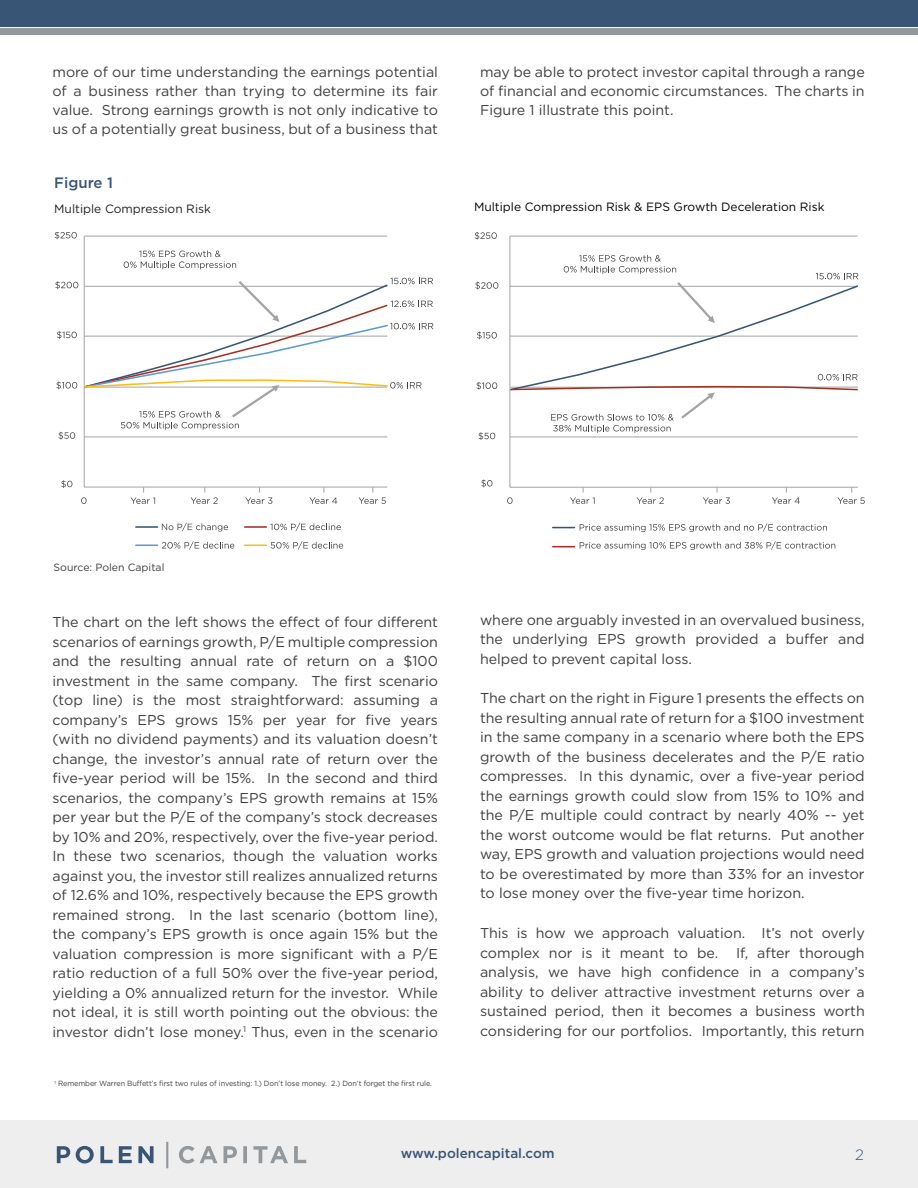
<style>
.page{position:relative;width:918px;height:1188px;background:#fff}
.page>*{position:absolute;margin:0;border:0;box-sizing:border-box;transform-origin:0 0}
.t1{font:500 15px "Gotham";color:#385575}
.t2{font:300 15px "Gotham";color:#385575}
.t3{font:14.25px/19.5px "Gotham";color:#3e3e3f;text-align:justify}
.t4{font:500 13.5px "Gotham";color:#385575}
.t5{font:12px "Gotham";color:#000}
.t6{font:12px "Gotham";color:#231f20}
.t7{font:10.5px "Gotham";color:#3e3e3f}
.t8{font:7.5px "Gotham";letter-spacing:-.01em;color:#3e3e3f}
</style>
<div class="page">
<div style="left:0;top:1120px;width:918px;height:68px;background:#eeeeef"></div>
<svg style="left:57px;top:1146px;width:13px;height:17px"></svg>
<svg style="left:76px;top:1146px;width:18px;height:17px"></svg>
<svg style="left:100px;top:1146px;width:13px;height:17px"></svg>
<svg style="left:119px;top:1146px;width:13px;height:17px"></svg>
<svg style="left:138px;top:1146px;width:16px;height:17px"></svg>
<svg style="left:166px;top:1142px;width:2px;height:26px"></svg>
<svg style="left:179px;top:1146px;width:39px;height:17px"></svg>
<svg style="left:224px;top:1146px;width:13px;height:17px"></svg>
<svg style="left:243px;top:1146px;width:4px;height:17px"></svg>
<svg style="left:253px;top:1146px;width:35px;height:17px"></svg>
<svg style="left:294px;top:1146px;width:12px;height:17px"></svg>
<div style="left:0;top:0;width:918px;height:27px;background:#385575"></div>
<div style="left:0;top:28px;width:918px;height:7px;background:#93989d"></div>
<hr style="left:510px;top:437px;width:348px;height:1px;background:#a1a3a6">
<hr style="left:510px;top:236px;width:348px;height:1px;background:#a1a3a6">
<hr style="left:510px;top:236px;width:1px;height:251px;background:#a1a3a6">
<hr style="left:510px;top:487px;width:348px;height:1px;background:#a1a3a6">
<svg style="left:553px;top:527px;width:21px;height:1px"></svg>
<svg style="left:580px;top:523px;width:247px;height:9px"></svg>
<svg style="left:553px;top:546px;width:21px;height:1px"></svg>
<hr style="left:84px;top:236px;width:303px;height:1px;background:#a1a3a6">
<hr style="left:84px;top:236px;width:1px;height:251px;background:#a1a3a6">
<hr style="left:84px;top:487px;width:303px;height:1px;background:#a1a3a6">
<svg style="left:81px;top:497px;width:6px;height:7px"></svg>
<hr style="left:136px;top:526px;width:22px;height:2px;background:#385575">
<svg style="left:162px;top:523px;width:66px;height:9px"></svg>
<hr style="left:245px;top:526px;width:21px;height:2px;background:#a33123">
<hr style="left:136px;top:544px;width:22px;height:2px;background:#5d9ad1">
<hr style="left:245px;top:544px;width:21px;height:2px;background:#fbbe14">
<svg style="left:124px;top:250px;width:112px;height:19px"></svg>
<svg style="left:131px;top:487px;width:24px;height:17px"></svg>
<svg style="left:191px;top:487px;width:27px;height:17px"></svg>
<svg style="left:245px;top:487px;width:27px;height:17px"></svg>
<svg style="left:309px;top:487px;width:28px;height:17px"></svg>
<svg style="left:359px;top:487px;width:27px;height:17px"></svg>
<svg style="left:61px;top:480px;width:11px;height:8px"></svg>
<svg style="left:55px;top:232px;width:22px;height:7px"></svg>
<svg style="left:162px;top:541px;width:72px;height:9px"></svg>
<svg style="left:270px;top:523px;width:71px;height:8px"></svg>
<svg style="left:271px;top:541px;width:72px;height:9px"></svg>
<svg style="left:55px;top:278px;width:379px;height:162px"></svg>
<svg style="left:481px;top:480px;width:11px;height:7px"></svg>
<svg style="left:479px;top:432px;width:16px;height:8px"></svg>
<svg style="left:476px;top:382px;width:21px;height:8px"></svg>
<svg style="left:477px;top:332px;width:20px;height:7px"></svg>
<svg style="left:475px;top:282px;width:23px;height:8px"></svg>
<svg style="left:475px;top:232px;width:22px;height:8px"></svg>
<svg style="left:507px;top:497px;width:6px;height:7px"></svg>
<svg style="left:570px;top:487px;width:25px;height:17px"></svg>
<svg style="left:637px;top:487px;width:27px;height:17px"></svg>
<svg style="left:703px;top:487px;width:27px;height:17px"></svg>
<svg style="left:772px;top:487px;width:28px;height:17px"></svg>
<svg style="left:837px;top:487px;width:28px;height:17px"></svg>
<svg style="left:509px;top:255px;width:350px;height:178px"></svg>
<svg style="left:580px;top:541px;width:255px;height:9px"></svg>
<p class="t3" style="left:52px;top:63px;width:387px;line-height:18.8px">more of our time understanding the earnings potential of a business rather than trying to determine its fair value. Strong earnings growth is not only indicative to us of a potentially great business, but of a business that</p>
<p class="t3" style="left:480px;top:63px;width:386px;line-height:18.8px">may be able to protect investor capital through a range of financial and economic circumstances. The charts in Figure 1 illustrate this point.</p>
<p class="t1" style="left:54px;top:172px;width:60px">Figure 1</p>
<p class="t6" style="left:54px;top:201px;width:158px">Multiple Compression Risk</p>
<p class="t5" style="left:474px;top:199px;width:352px">Multiple Compression Risk &amp; EPS Growth Deceleration Risk</p>
<p class="t7" style="left:54px;top:561px;width:112px">Source: Polen Capital</p>
<p class="t3" style="left:52px;top:612px;width:387px">The chart on the left shows the effect of four different scenarios of earnings growth, P/E multiple compression and the resulting annual rate of return on a $100 investment in the same company. The first scenario (top line) is the most straightforward: assuming a company’s EPS grows 15% per year for five years (with no dividend payments) and its valuation doesn’t change, the investor’s annual rate of return over the five-year period will be 15%. In the second and third scenarios, the company’s EPS growth remains at 15% per year but the P/E of the company’s stock decreases by 10% and 20%, respectively, over the five-year period.<br>In these two scenarios, though the valuation works against you, the investor still realizes annualized returns of 12.6% and 10%, respectively because the EPS growth remained strong. In the last scenario (bottom line), the company’s EPS growth is once again 15% but the valuation compression is more significant with a P/E ratio reduction of a full 50% over the five-year period, yielding a 0% annualized return for the investor. While not ideal, it is still worth pointing out the obvious: the investor didn’t lose money.<sup>1</sup> Thus, even in the scenario</p>
<p class="t3" style="left:480px;top:610px;width:386px">where one arguably invested in an overvalued business, the underlying EPS growth provided a buffer and helped to prevent capital loss.</p>
<p class="t3" style="left:480px;top:688px;width:386px">The chart on the right in Figure 1 presents the effects on the resulting annual rate of return for a $100 investment in the same company in a scenario where both the EPS growth of the business decelerates and the P/E ratio compresses. In this dynamic, over a five-year period the earnings growth could slow from 15% to 10% and the P/E multiple could contract by nearly 40% -- yet the worst outcome would be flat returns. Put another way, EPS growth and valuation projections would need to be overestimated by more than 33% for an investor to lose money over the five-year time horizon.</p>
<p class="t3" style="left:480px;top:923px;width:386px">This is how we approach valuation. It’s not overly complex nor is it meant to be. If, after thorough analysis, we have high confidence in a company’s ability to deliver attractive investment returns over a sustained period, then it becomes a business worth considering for our portfolios. Importantly, this return</p>
<p class="t8" style="left:54px;top:1079px;width:379px"><sup>1</sup> Remember Warren Buffett’s first two rules of investing: 1.) Don’t lose money. 2.) Don’t forget the first rule.</p>
<p class="t4" style="left:401px;top:1145px;width:156px">www.polencapital.com</p>
<p class="t2" style="left:855px;top:1145px;width:10px">2</p>
</div>
